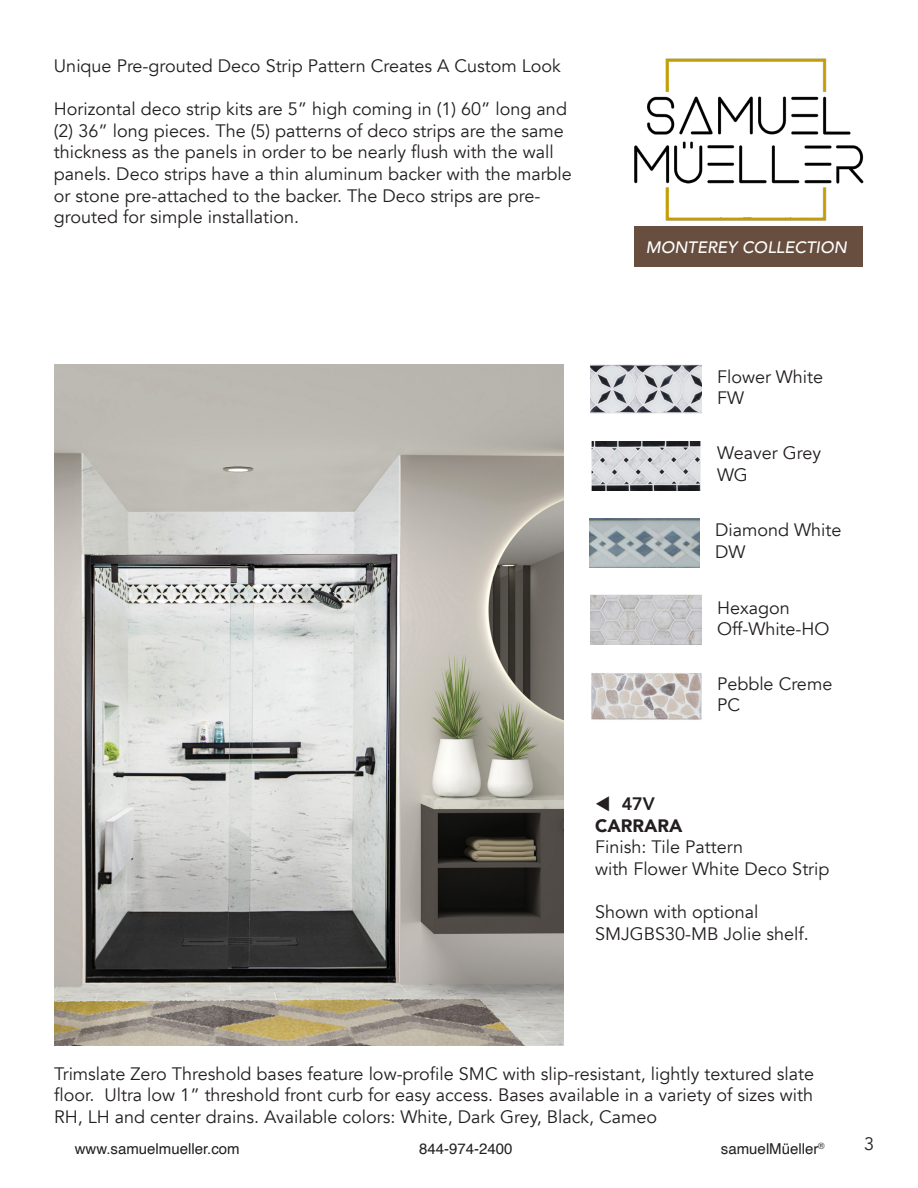
<style>
.page{position:relative;width:918px;height:1188px;background:#fff}
.page>*{position:absolute;margin:0;border:0;box-sizing:border-box;transform-origin:0 0}
.t1{font:18px/21.6px "Avenir";color:#231f20}
.t2{font:900 18px "Avenir";color:#231f20}
.t3{font:800 18px "Avenir";color:#231f20}
.t4{font:italic 500 16.5px "Avenir";color:#fff}
.t5{font:15px "Helvetica";color:#231f20}
</style>
<div class="page">
<img style="left:634px;top:59px;width:230px;height:161px">
<div style="left:634px;top:227px;width:229px;height:40px;background:#674e3f"></div>
<img style="left:54px;top:364px;width:510px;height:682px">
<img style="left:591px;top:364px;width:110px;height:50px">
<img style="left:591px;top:595px;width:110px;height:50px">
<img style="left:591px;top:673px;width:110px;height:47px">
<img style="left:591px;top:441px;width:110px;height:50px">
<img style="left:589px;top:518px;width:111px;height:50px">
<p class="t1" style="left:54px;top:55px;width:508px">Unique Pre-grouted Deco Strip Pattern Creates A Custom Look</p>
<p class="t1" style="left:54px;top:99px;width:520px">Horizontal deco strip kits are 5” high coming in (1) 60” long and (2) 36” long pieces. The (5) patterns of deco strips are the same thickness as the panels in order to be nearly flush with the wall panels. Deco strips have a thin aluminum backer with the marble or stone pre-attached to the backer. The Deco strips are pre&shy;grouted for simple installation.</p>
<p class="t4" style="left:646px;top:237px;width:203px">MONTEREY COLLECTION</p>
<p class="t1" style="left:717px;top:366px;width:108px">Flower White</p>
<p class="t1" style="left:717px;top:387px;width:28px">FW</p>
<p class="t1" style="left:717px;top:443px;width:106px">Weaver Grey</p>
<p class="t1" style="left:717px;top:464px;width:32px">WG</p>
<p class="t1" style="left:715px;top:519px;width:128px">Diamond White</p>
<p class="t1" style="left:715px;top:541px;width:32px">DW</p>
<p class="t1" style="left:717px;top:597px;width:74px">Hexagon</p>
<p class="t1" style="left:717px;top:619px;width:114px">Off-White-HO</p>
<p class="t1" style="left:717px;top:673px;width:117px">Pebble Creme</p>
<p class="t1" style="left:717px;top:695px;width:25px">PC</p>
<p class="t3" style="left:622px;top:790px;width:35px">47V</p>
<p class="t2" style="left:595px;top:810px;width:89px">CARRARA</p>
<p class="t1" style="left:595px;top:836px;width:150px">Finish: Tile Pattern</p>
<p class="t1" style="left:595px;top:858px;width:236px">with Flower White Deco Strip</p>
<p class="t1" style="left:595px;top:901px;width:165px">Shown with optional</p>
<p class="t1" style="left:595px;top:923px;width:215px">SMJGBS30-MB Jolie shelf.</p>
<p class="t1" style="left:54px;top:1063px;width:762px;text-align:justify">Trimslate Zero Threshold bases feature low-profile SMC with slip-resistant, lightly textured slate floor. Ultra low 1” threshold front curb for easy access. Bases available in a variety of sizes with RH, LH and center drains. Available colors: White, Dark Grey, Black, Cameo</p>
<p class="t5" style="left:75px;top:1138px;width:167px">www.samuelmueller.com</p>
<p class="t5" style="left:419px;top:1138px;width:95px">844-974-2400</p>
<p class="t5" style="left:721px;top:1138px;width:105px">samuelMüeller<sup>®</sup></p>
<p class="t1" style="left:864px;top:1134px;width:12px">3</p>
</div>
